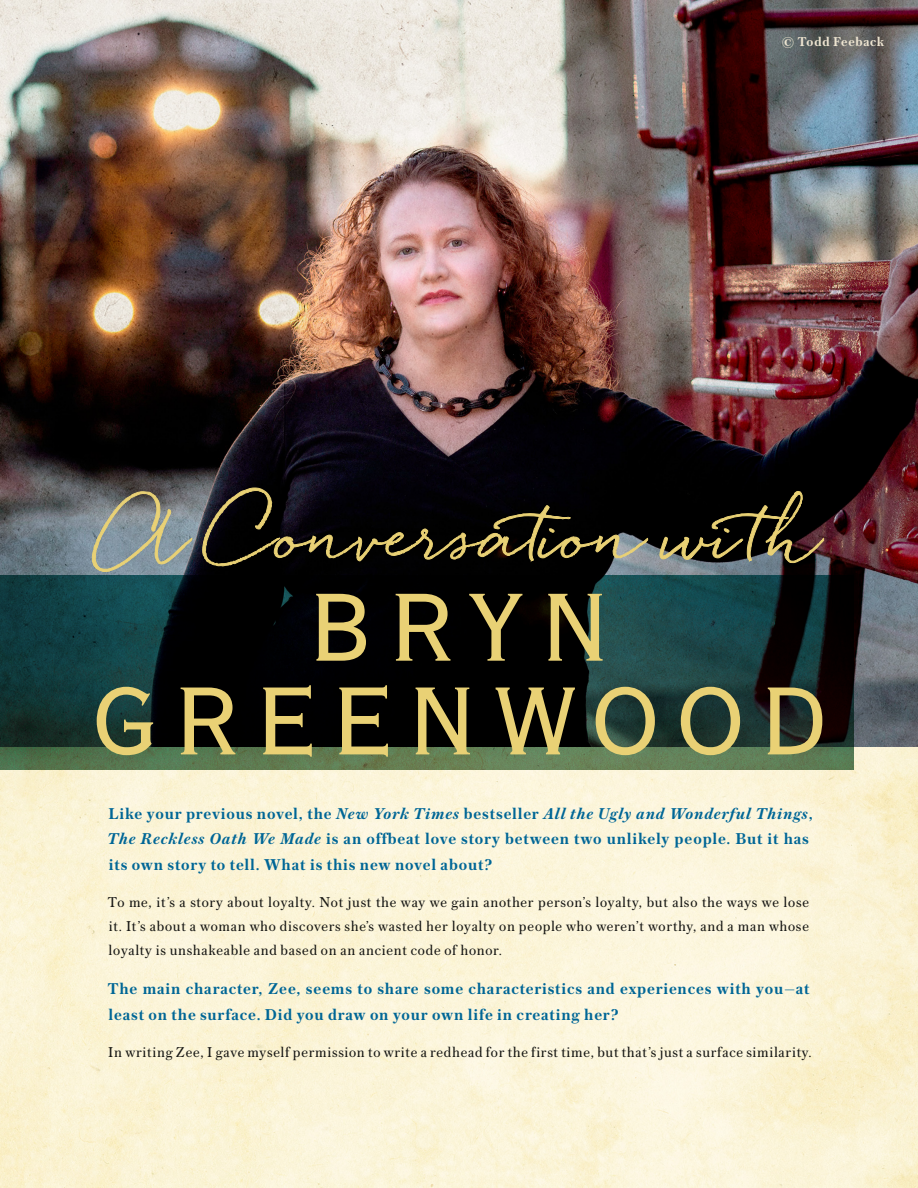
<style>
.page{position:relative;width:918px;height:1188px;background:#fff}
.page>*{position:absolute;margin:0;border:0;box-sizing:border-box;transform-origin:0 0}
.t1{font:127.2px "Copperplate Gothic LT Pro 29 BC";letter-spacing:.1em;color:#e9d175}
.t2{font:68.55px "Quickpen";color:#e9d175}
.t3{font:600 16.5px/25.5px "Austin Text";letter-spacing:.05em;color:#006696}
.t4{font:15px/24px "Austin Text";letter-spacing:.05em;color:#171714;text-align:justify}
.t5{font:600 13.5px "Austin Text";letter-spacing:.05em;color:#eee5d1}
.s1{font-style:italic}
</style>
<div class="page">
<img style="left:0;top:747px;width:918px;height:441px">
<img style="left:0;top:0;width:918px;height:747px">
<img style="left:0;top:575px;width:853px;height:195px">
<svg style="left:91px;top:491px;width:102px;height:81px;background:#858f91"></svg>
<svg style="left:202px;top:487px;width:447px;height:80px;background:#161511"></svg>
<svg style="left:659px;top:491px;width:165px;height:72px;background:#1f1c15"></svg>
<p class="t5" style="left:782px;top:32px;width:104px">© Todd Feeback</p>
<p class="t2" style="left:101px;top:495px;width:726px">A Conversation with</p>
<p class="t1" style="left:306px;top:564px;width:305px">BRYN</p>
<p class="t1" style="left:90px;top:658px;width:741px">GREENWOOD</p>
<p class="t3" style="left:108px;top:800px;width:707px">Like your previous novel, the <span class="s1">New York Times</span> bestseller <span class="s1">All the Ugly and Wonderful Things</span>,<br><span class="s1">The Reckless Oath We Made</span> is an offbeat love story between two unlikely people. But it has its own story to tell. What is this new novel about?</p>
<p class="t4" style="left:108px;top:890px;width:702px">To me, it’s a story about loyalty. Not just the way we gain another person’s loyalty, but also the ways we lose it. It’s about a woman who discovers she’s wasted her loyalty on people who weren’t worthy, and a man whose loyalty is unshakeable and based on an ancient code of honor.</p>
<p class="t3" style="left:108px;top:975px;width:703px">The main character, Zee, seems to share some characteristics and experiences with you—at least on the surface. Did you draw on your own life in creating her?</p>
<p class="t4" style="left:108px;top:1040px;width:705px">In writing Zee, I gave myself permission to write a redhead for the first time, but that’s just a surface similarity.</p>
</div>
